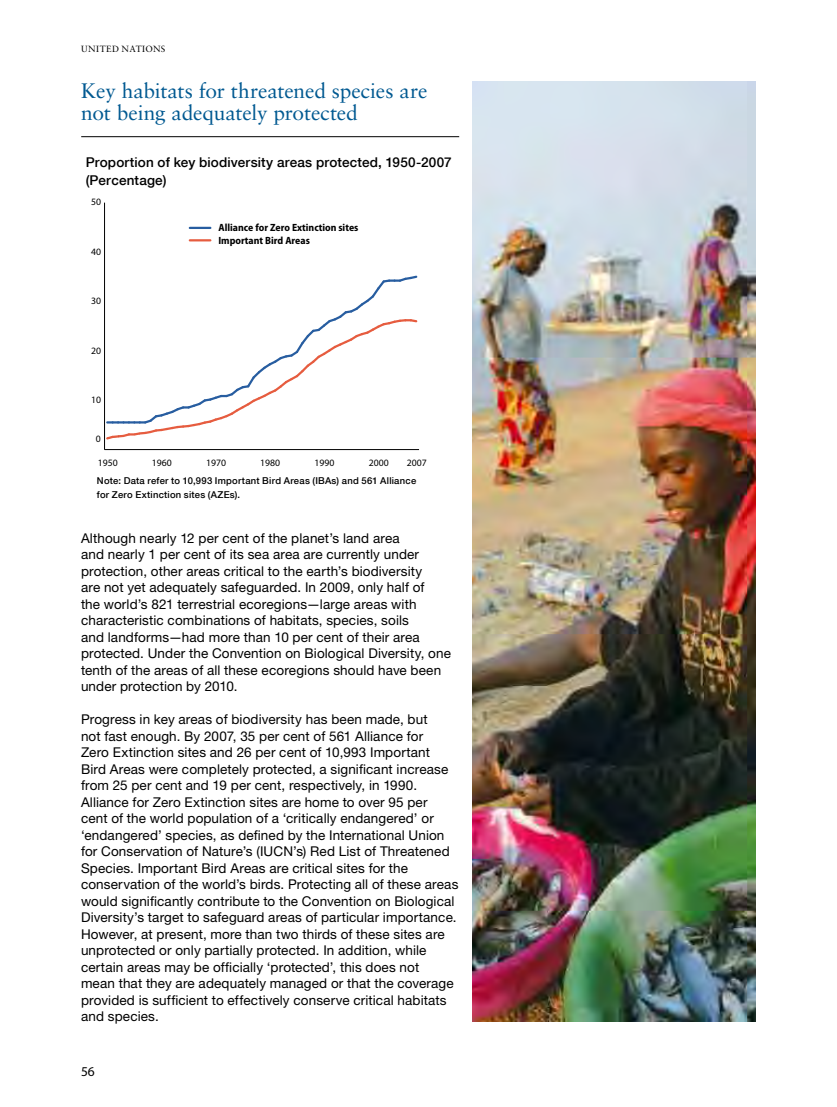
<style>
.page{position:relative;width:837px;height:1107px;background:#fff}
.page>*{position:absolute;margin:0;border:0;box-sizing:border-box;transform-origin:0 0}
.t1{font:21px/22.5px "Sabon LT Std";letter-spacing:-.01em;color:#005991}
.t2{font:13.5px/16.5px "Helvetica Neue LT Std";letter-spacing:.01em;color:#000}
.t3{font:500 13.5px/18px "Helvetica Neue LT Std";letter-spacing:.015em;color:#000}
.t4{font:13.5px "Myriad Pro";color:#000}
.t5{font:700 semi-condensed 10.5px/12.6px "Myriad Pro";color:#000}
.t6{font:9.75px "Myriad Pro";color:#000}
.t7{font:500 9.45px/13.5px "Helvetica Neue LT Std";letter-spacing:.025em;color:#000}
.t8{font:9px "Sabon LT Std";letter-spacing:.05em;color:#000}
</style>
<div class="page">
<hr style="left:104px;top:203px;width:1px;height:247px;background:#000">
<svg style="left:105px;top:274px;width:313px;height:167px"></svg>
<hr style="left:105px;top:449px;width:314px;height:1px;background:#000">
<hr style="left:190px;top:227px;width:20px;height:2px;background:#275da0">
<hr style="left:190px;top:239px;width:20px;height:2px;background:#e65c3f">
<hr style="left:81px;top:136px;width:378px;height:1px;background:#000">
<img style="left:472px;top:81px;width:284px;height:941px">
<p class="t8" style="left:81px;top:43px;width:86px">United Nations</p>
<h1 class="t1" style="left:81px;top:79px;width:348px">Key habitats for threatened species are not being adequately protected</h1>
<p class="t3" style="left:86px;top:153px;width:368px">Proportion of key biodiversity areas protected, 1950-2007 (Percentage)</p>
<p class="t6" style="left:91px;top:196px;width:12px">50</p>
<p class="t6" style="left:91px;top:245px;width:12px">40</p>
<p class="t6" style="left:91px;top:295px;width:12px">30</p>
<p class="t6" style="left:91px;top:344px;width:12px">20</p>
<p class="t6" style="left:91px;top:394px;width:12px">10</p>
<p class="t6" style="left:96px;top:432px;width:7px">0</p>
<p class="t5" style="left:218px;top:221px;width:141px">Alliance for Zero Extinction sites<br>Important Bird Areas</p>
<p class="t6" style="left:98px;top:457px;width:22px">1950</p>
<p class="t6" style="left:152px;top:457px;width:22px">1960</p>
<p class="t6" style="left:206px;top:457px;width:22px">1970</p>
<p class="t6" style="left:260px;top:457px;width:22px">1980</p>
<p class="t6" style="left:315px;top:457px;width:22px">1990</p>
<p class="t6" style="left:369px;top:457px;width:22px">2000</p>
<p class="t6" style="left:407px;top:457px;width:22px">2007</p>
<p class="t7" style="left:97px;top:474px;width:321px">Note: Data refer to 10,993 Important Bird Areas (IBAs) and 561 Alliance for Zero Extinction sites (AZEs).</p>
<p class="t2" style="left:81px;top:530px;width:371px">Although nearly 12 per cent of the planet’s land area<br>and nearly 1 per cent of its sea area are currently under protection, other areas critical to the earth’s biodiversity<br>are not yet adequately safeguarded. In 2009, only half of<br>the world’s 821 terrestrial ecoregions—large areas with characteristic combinations of habitats, species, soils<br>and landforms—had more than 10 per cent of their area protected. Under the Convention on Biological Diversity, one tenth of the areas of all these ecoregions should have been under protection by 2010.</p>
<p class="t2" style="left:81px;top:711px;width:379px">Progress in key areas of biodiversity has been made, but<br>not fast enough. By 2007, 35 per cent of 561 Alliance for<br>Zero Extinction sites and 26 per cent of 10,993 Important Bird Areas were completely protected, a significant increase from 25 per cent and 19 per cent, respectively, in 1990.<br>Alliance for Zero Extinction sites are home to over 95 per<br>cent of the world population of a ‘critically endangered’ or ‘endangered’ species, as defined by the International Union for Conservation of Nature’s (IUCN’s) Red List of Threatened Species. Important Bird Areas are critical sites for the conservation of the world’s birds. Protecting all of these areas would significantly contribute to the Convention on Biological Diversity’s target to safeguard areas of particular importance.<br>However, at present, more than two thirds of these sites are unprotected or only partially protected. In addition, while certain areas may be officially ‘protected’, this does not<br>mean that they are adequately managed or that the coverage provided is sufficient to effectively conserve critical habitats and species.</p>
<p class="t4" style="left:81px;top:1064px;width:15px">56</p>
</div>
